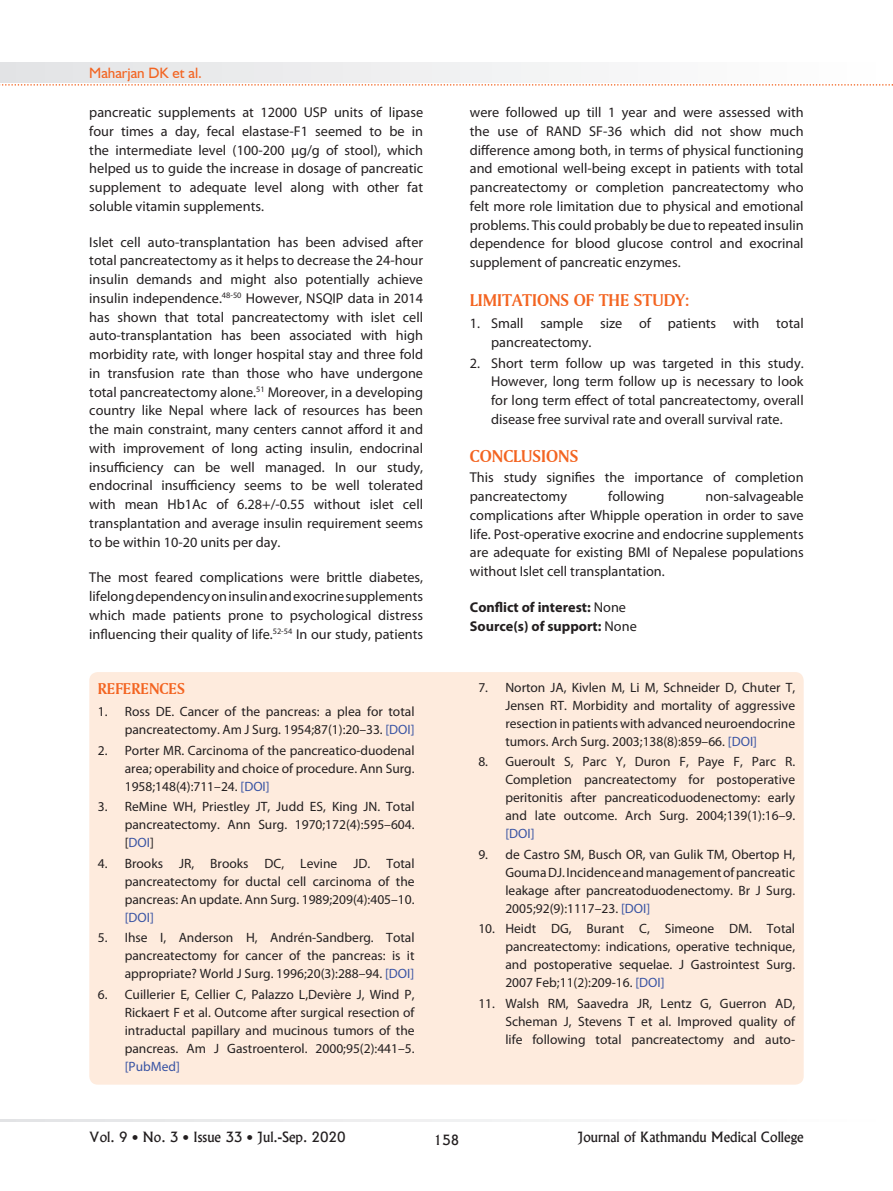
<style>
.page{position:relative;width:893px;height:1191px;background:#fff}
.page>*{position:absolute;margin:0;border:0;box-sizing:border-box;transform-origin:0 0}
.t1{font:18px "Amerigo BT Bold A";color:#f36421}
.t2{font:16.5px "Amerigo BT Bold A";color:#f36421}
.t3{font:15px "Humanist 521 BT";color:#f36421}
.t4{font:14.25px/18.8px "Myriad Pro";color:#231f20;text-align:justify}
.t5{font:700 14.25px/18.8px "Myriad Pro";color:#231f20}
.t6{font:13.5px/18px "Myriad Pro";color:#231f20;text-align:justify}
.t7{font:13.5px "Alaska";color:#231f20}
.t8{font:13.5px "Myriad Pro";color:#3853a3}
.s1{color:#3853a3}
.s2{font-weight:400}
</style>
<div class="page">
<svg style="left:0;top:1119px;width:581px;height:2px"></svg>
<svg style="left:0;top:63px;width:893px;height:23px"></svg>
<div style="left:89px;top:672px;width:715px;height:412px;background:#feebdd;border-radius:9px"></div>
<p class="t3" style="left:89px;top:63px;width:114px">Maharjan DK et al.</p>
<p class="t4" style="left:89px;top:103px;width:335px">pancreatic supplements at 12000 USP units of lipase four times a day, fecal elastase-F1 seemed to be in the intermediate level (100-200 μg/g of stool), which helped us to guide the increase in dosage of pancreatic supplement to adequate level along with other fat soluble vitamin supplements.</p>
<p class="t4" style="left:89px;top:232px;width:335px">Islet cell auto-transplantation has been advised after total pancreatectomy as it helps to decrease the 24-hour insulin demands and might also potentially achieve insulin independence.<sup>48-50</sup> However, NSQIP data in 2014 has shown that total pancreatectomy with islet cell auto-transplantation has been associated with high morbidity rate, with longer hospital stay and three fold in transfusion rate than those who have undergone total pancreatectomy alone.<sup>51</sup> Moreover, in a developing country like Nepal where lack of resources has been the main constraint, many centers cannot afford it and with improvement of long acting insulin, endocrinal insufficiency can be well managed. In our study, endocrinal insufficiency seems to be well tolerated with mean Hb1Ac of 6.28+/-0.55 without islet cell transplantation and average insulin requirement seems to be within 10-20 units per day.</p>
<p class="t4" style="left:89px;top:568px;width:335px">The most feared complications were brittle diabetes, lifelong dependency on insulin and exocrine supplements which made patients prone to psychological distress influencing their quality of life.<sup>52-54</sup> In our study, patients</p>
<p class="t2" style="left:98px;top:678px;width:89px">REFERENCES</p>
<p class="t6" style="left:98px;top:702px;width:318px;text-align:right">1. Ross DE. Cancer of the pancreas: a plea for total pancreatectomy. Am J Surg. 1954;87(1):20–33. <span class="s1">[DOI]</span></p>
<p class="t6" style="left:125px;top:741px;width:291px;text-indent:-27px">2. Porter MR. Carcinoma of the pancreatico-duodenal area; operability and choice of procedure. Ann Surg.<br>1958;148(4):711–24. <span class="s1">[DOI]</span></p>
<p class="t6" style="left:125px;top:797px;width:291px;text-indent:-27px">3. ReMine WH, Priestley JT, Judd ES, King JN. Total pancreatectomy. Ann Surg. 1970;172(4):595–604. [<span class="s1">DOI</span>]</p>
<p class="t6" style="left:125px;top:854px;width:291px;text-indent:-27px">4. Brooks JR, Brooks DC, Levine JD. Total pancreatectomy for ductal cell carcinoma of the pancreas: An update. Ann Surg. 1989;209(4):405–10.</p>
<p class="t8" style="left:125px;top:909px;width:31px">[DOI]</p>
<p class="t6" style="left:125px;top:928px;width:291px;text-indent:-27px">5. Ihse I, Anderson H, Andrén-Sandberg. Total pancreatectomy for cancer of the pancreas: is it appropriate? World J Surg. 1996;20(3):288–94. <span class="s1">[DOI]</span></p>
<p class="t6" style="left:125px;top:985px;width:291px;text-indent:-27px">6. Cuillerier E, Cellier C, Palazzo L,Devière J, Wind P, Rickaert F et al. Outcome after surgical resection of intraductal papillary and mucinous tumors of the pancreas. Am J Gastroenterol. 2000;95(2):441–5.</p>
<p class="t8" style="left:125px;top:1058px;width:57px">[PubMed]</p>
<p class="t4" style="left:470px;top:103px;width:335px">were followed up till 1 year and were assessed with the use of RAND SF-36 which did not show much difference among both, in terms of physical functioning and emotional well-being except in patients with total pancreatectomy or completion pancreatectomy who felt more role limitation due to physical and emotional problems. This could probably be due to repeated insulin dependence for blood glucose control and exocrinal supplement of pancreatic enzymes.</p>
<p class="t1" style="left:470px;top:289px;width:18px">LIMIT</p>
<p class="t1" style="left:512px;top:289px;width:21px">ATIONS</p>
<p class="t1" style="left:574px;top:289px;width:36px">OF THE</p>
<p class="t1" style="left:634px;top:289px;width:12px">STUDY</p>
<p class="t1" style="left:685px;top:289px;width:6px">:</p>
<p class="t4" style="left:491px;top:313px;width:314px;text-indent:-21px">1. Small sample size of patients with total pancreatectomy.</p>
<p class="t4" style="left:491px;top:353px;width:314px;text-indent:-21px">2. Short term follow up was targeted in this study.<br>However, long term follow up is necessary to look for long term effect of total pancreatectomy, overall disease free survival rate and overall survival rate.</p>
<p class="t1" style="left:470px;top:445px;width:110px">CONCLUSIONS</p>
<p class="t4" style="left:470px;top:468px;width:335px">This study signifies the importance of completion pancreatectomy</p>
<p class="t4" style="left:608px;top:487px;width:58px">following</p>
<p class="t4" style="left:470px;top:487px;width:335px;text-indent:236px">non-salvageable complications after Whipple operation in order to save life. Post-operative exocrine and endocrine supplements are adequate for existing BMI of Nepalese populations without Islet cell transplantation.</p>
<p class="t5" style="left:470px;top:597px;width:168px">Conflict of interest: <span class="s2">None<br></span>Source(s) of support: <span class="s2">None</span></p>
<p class="t6" style="left:505px;top:678px;width:291px;text-indent:-27px">7. Norton JA, Kivlen M, Li M, Schneider D, Chuter T, Jensen RT. Morbidity and mortality of aggressive resection in patients with advanced neuroendocrine tumors. Arch Surg. 2003;138(8):859–66. <span class="s1">[DOI]</span></p>
<p class="t6" style="left:505px;top:752px;width:291px;text-indent:-27px">8. Gueroult S, Parc Y, Duron F, Paye F, Parc R.<br>Completion pancreatectomy for postoperative peritonitis after pancreaticoduodenectomy: early and late outcome. Arch Surg. 2004;139(1):16–9.</p>
<p class="t8" style="left:505px;top:825px;width:31px">[DOI]</p>
<p class="t6" style="left:505px;top:845px;width:291px;text-indent:-27px">9. de Castro SM, Busch OR, van Gulik TM, Obertop H, Gouma DJ. Incidence and management of pancreatic leakage after pancreatoduodenectomy. Br J Surg.<br>2005;92(9):1117–23. <span class="s1">[DOI]</span></p>
<p class="t6" style="left:505px;top:919px;width:291px;text-indent:-27px">10. Heidt DG, Burant C, Simeone DM. Total pancreatectomy: indications, operative technique, and postoperative sequelae. J Gastrointest Surg.<br>2007 Feb;11(2):209-16. <span class="s1">[DOI]</span></p>
<p class="t6" style="left:505px;top:994px;width:291px;text-indent:-27px">11. Walsh RM, Saavedra JR, Lentz G, Guerron AD, Scheman J, Stevens T et al. Improved quality of life following total pancreatectomy and auto-</p>
<p class="t7" style="left:89px;top:1129px;width:258px">Vol. 9 • No. 3 • Issue 33 • Jul.-Sep. 2020</p>
<p class="t7" style="left:434px;top:1131px;width:27px">158</p>
<p class="t7" style="left:578px;top:1129px;width:227px">Journal of Kathmandu Medical College</p>
</div>
